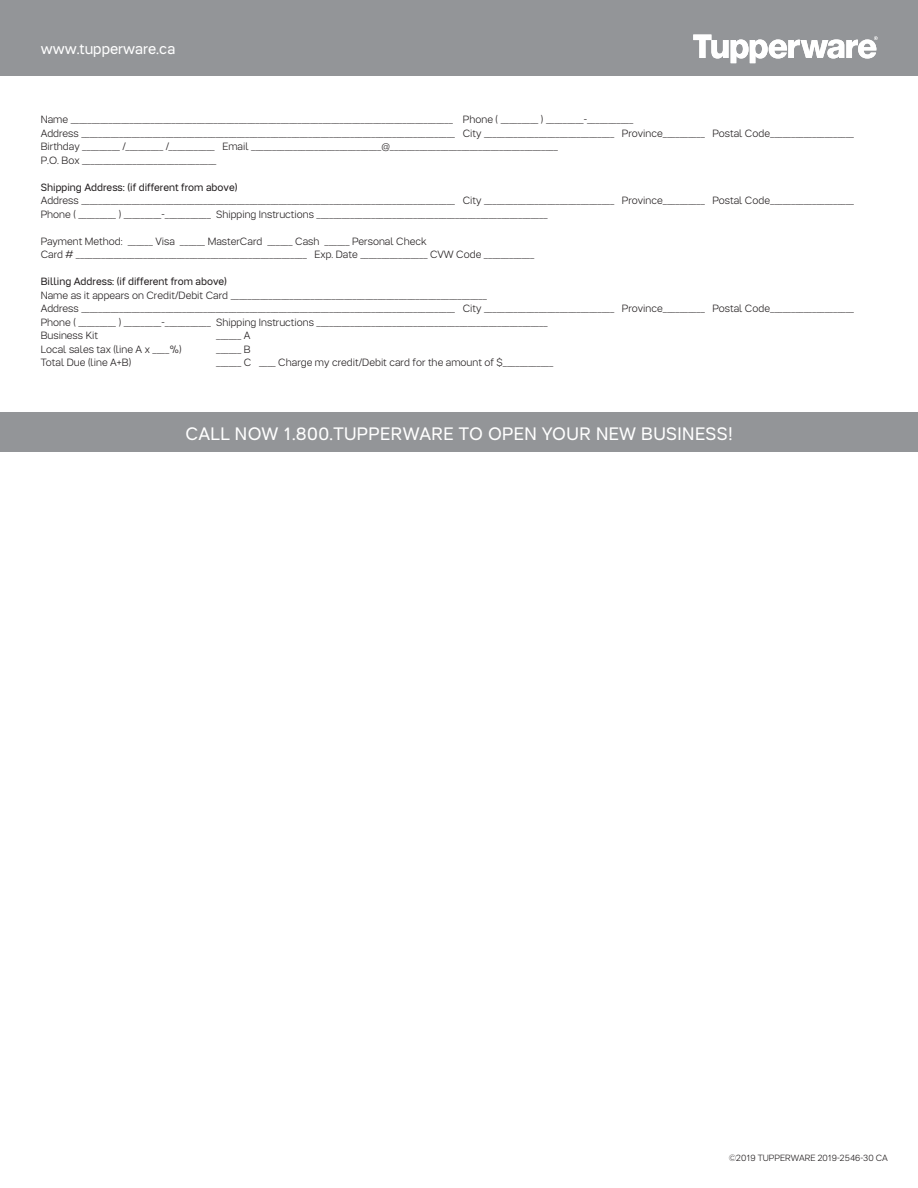
<style>
.page{position:relative;width:918px;height:1188px;background:#fff}
.page>*{position:absolute;margin:0;border:0;box-sizing:border-box;transform-origin:0 0}
.t1{font:18px "Tupper PRO";letter-spacing:.02em;color:#fff}
.t2{font:15px "Tupper PRO";color:#fff}
.t3{font:300 10.5px "Tupper PRO";color:#231f20}
.t4{font:10.5px "Tupper PRO";color:#231f20}
.t5{font:300 9px "Tupper PRO";color:#231f20}
</style>
<div class="page">
<div style="left:0;top:0;width:918px;height:75px;background:#939598"></div>
<svg style="left:693px;top:35px;width:185px;height:28px"></svg>
<div style="left:0;top:413px;width:918px;height:39px;background:#939598"></div>
<p class="t2" style="left:41px;top:40px;width:136px">www.tupperware.ca</p>
<p class="t3" style="left:41px;top:113px;width:594px">Name ___________________________________________________________________________________________ Phone ( _________ ) _________-___________</p>
<p class="t3" style="left:41px;top:127px;width:815px">Address _________________________________________________________________________________________ City _______________________________ Province__________ Postal Code____________________</p>
<p class="t3" style="left:41px;top:140px;width:519px">Birthday _________ /_________ /___________ Email _______________________________@________________________________________</p>
<p class="t3" style="left:41px;top:154px;width:177px">P.O. Box ________________________________</p>
<p class="t4" style="left:41px;top:181px;width:198px">Shipping Address: (if different from above)</p>
<p class="t3" style="left:41px;top:194px;width:815px">Address _________________________________________________________________________________________ City _______________________________ Province__________ Postal Code____________________</p>
<p class="t3" style="left:41px;top:208px;width:508px">Phone ( _________ ) _________-___________ Shipping Instructions _______________________________________________________</p>
<p class="t3" style="left:41px;top:235px;width:387px">Payment Method: ______ Visa ______ MasterCard ______ Cash ______ Personal Check</p>
<p class="t3" style="left:41px;top:248px;width:495px">Card # _______________________________________________________ Exp. Date ________________ CVW Code ____________</p>
<p class="t4" style="left:41px;top:275px;width:188px">Billing Address: (if different from above)</p>
<p class="t3" style="left:41px;top:289px;width:448px">Name as it appears on Credit/Debit Card _____________________________________________________________</p>
<p class="t3" style="left:41px;top:302px;width:815px">Address _________________________________________________________________________________________ City _______________________________ Province__________ Postal Code____________________</p>
<p class="t3" style="left:41px;top:316px;width:508px">Phone ( _________ ) _________-___________ Shipping Instructions _______________________________________________________</p>
<p class="t3" style="left:41px;top:329px;width:59px">Business Kit</p>
<p class="t3" style="left:216px;top:329px;width:36px">______ A</p>
<p class="t3" style="left:41px;top:343px;width:142px">Local sales tax (line A x ____%)</p>
<p class="t3" style="left:216px;top:343px;width:36px">______ B</p>
<p class="t3" style="left:41px;top:356px;width:92px">Total Due (line A+B)</p>
<p class="t3" style="left:216px;top:356px;width:339px">______ C ____ Charge my credit/Debit card for the amount of $____________</p>
<p class="t1" style="left:185px;top:423px;width:549px">CALL NOW 1.800.TUPPERWARE TO OPEN YOUR NEW BUSINESS!</p>
<p class="t5" style="left:729px;top:1153px;width:161px">©2019 TUPPERWARE 2019-2546-30 CA</p>
</div>
